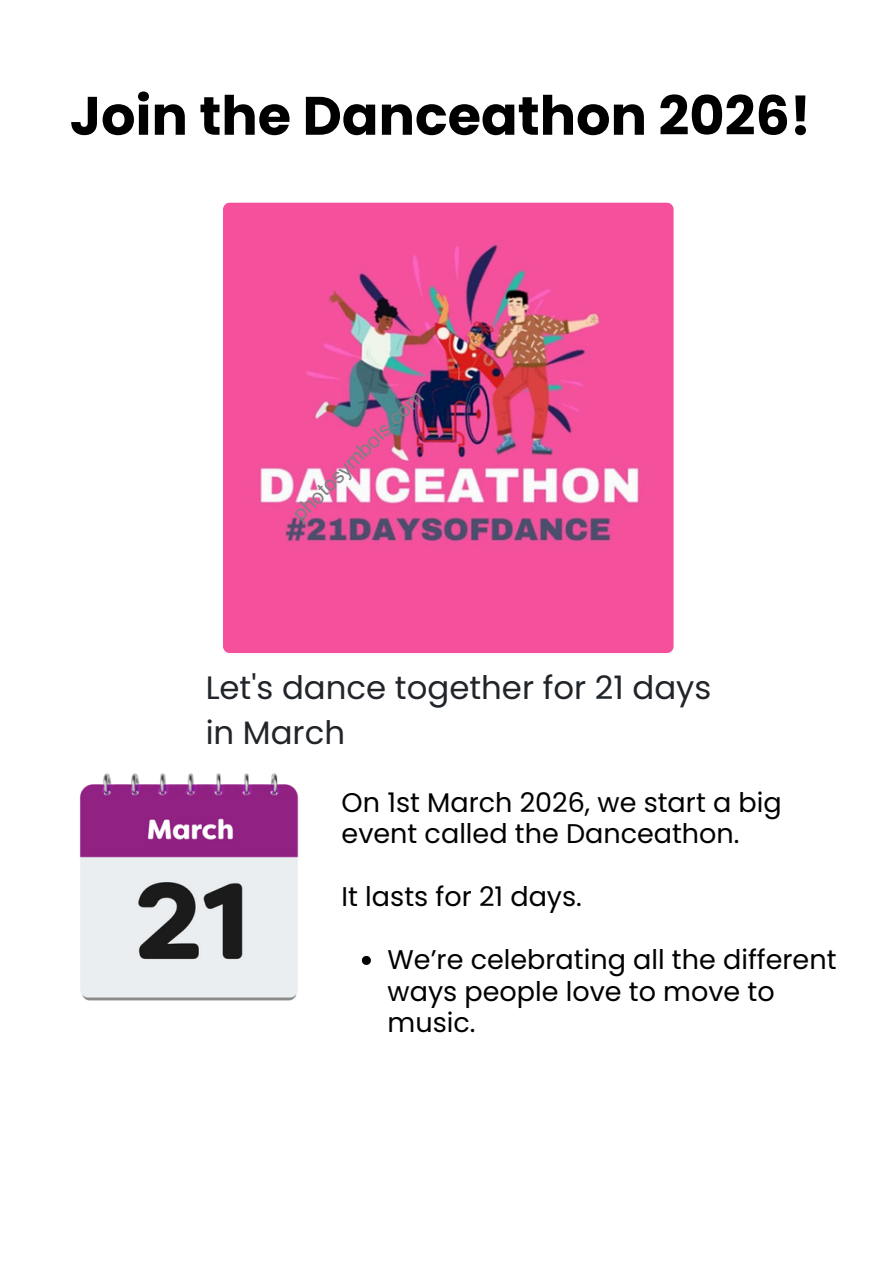
<style>
.page{position:relative;width:894px;height:1264px;background:#fff}
.page>*{position:absolute;margin:0;border:0;box-sizing:border-box;transform-origin:0 0}
.t1{font:700 54px "Poppins";color:#000}
.t2{font:32.4px/44.8px "Poppins";color:#212529}
.t3{font:27px/31.5px "Poppins";color:#000}
.t4{font:21px "Helvetica LT Pro";color:#808080}
</style>
<div class="page">
<img style="left:223px;top:203px;width:450px;height:450px">
<img style="left:79px;top:773px;width:220px;height:228px">
<svg style="left:362px;top:955px;width:9px;height:9px"></svg>
<h1 class="t1" style="left:70px;top:78px;width:742px">Join the Danceathon 2026!</h1>
<p class="t4" style="left:290px;top:511px;width:177px;rotate:-45deg">photosymbols.com</p>
<p class="t2" style="left:205px;top:665px;width:507px">Let's dance together for 21 days in March</p>
<p class="t3" style="left:341px;top:786px;width:441px">On 1st March 2026, we start a big event called the Danceathon.</p>
<p class="t3" style="left:341px;top:881px;width:242px">It lasts for 21 days.</p>
<p class="t3" style="left:387px;top:944px;width:450px">We’re celebrating all the different ways people love to move to music.</p>
</div>
